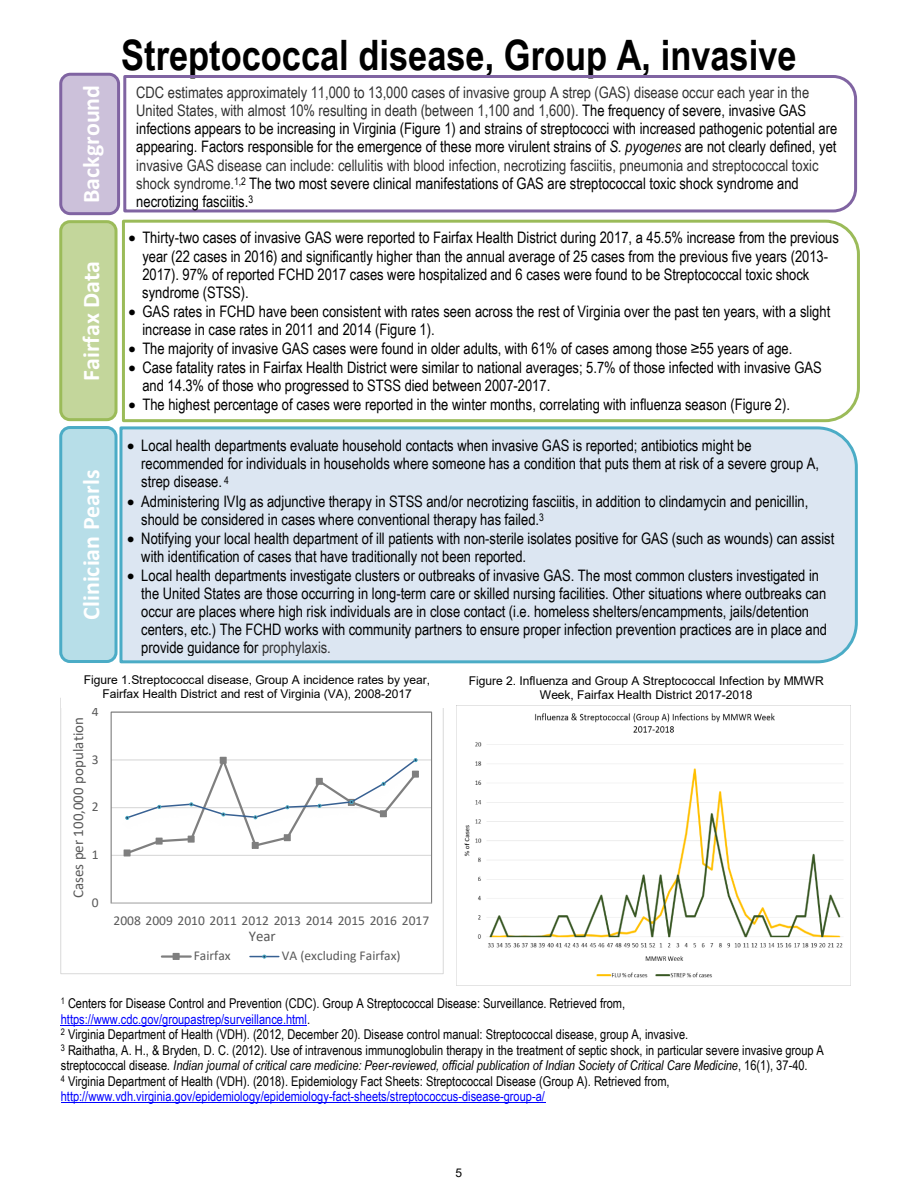
<style>
.page{position:relative;width:918px;height:1188px;background:#fff}
.page>*{position:absolute;margin:0;border:0;box-sizing:border-box;transform-origin:0 0}
.t1{font:700 42px "Arial Narrow";color:#000}
.t2{font:700 24px "Calibri";color:#fff}
.t3{font:15.9px/18.1px "Arial Narrow";color:#000}
.t4{font:15px "Calibri";color:#595959}
.t5{font:13.5px/15.5px "Arial Narrow";letter-spacing:-.005em;color:#000}
.t6{font:13.5px "Calibri";color:#595959}
.t7{font:12px/13.8px "Arial";letter-spacing:-.005em;color:#000;text-align:center}
.t8{font:12px "Arial";color:#000}
.s1{color:#333}
.s2{font-style:italic}
.s3{color:#00f}
</style>
<div class="page">
<hr style="left:61px;top:1025px;width:246px;height:1px;background:#00f">
<hr style="left:61px;top:1103px;width:484px;height:1px;background:#00f">
<hr style="left:111px;top:855px;width:321px;height:1px;background:#d9d9d9">
<hr style="left:111px;top:807px;width:321px;height:1px;background:#d9d9d9">
<hr style="left:111px;top:759px;width:321px;height:2px;background:#d9d9d9">
<div style="left:111px;top:712px;width:321px;height:192px;border:1px solid #7f7f7f"></div>
<hr style="left:111px;top:903px;width:321px;height:1px;background:#d9d9d9">
<svg style="left:124px;top:756px;width:295px;height:100px"></svg>
<hr style="left:162px;top:955px;width:29px;height:3px;background:#7f7f7f">
<div style="left:173px;top:953px;width:7px;height:7px;border:1px solid #7f7f7f"></div>
<svg style="left:250px;top:955px;width:29px;height:3px"></svg>
<svg style="left:122px;top:219px;width:738px;height:204px"></svg>
<svg style="left:123px;top:75px;width:735px;height:138px"></svg>
<div style="left:59px;top:73px;width:61px;height:142px;background:#ccc1da;border:3px solid #8064a2;border-radius:10px"></div>
<div style="left:119px;top:426px;width:739px;height:238px;background:#dce6f2"></div>
<div style="left:59px;top:220px;width:59px;height:201px;background:#c3d69b;border:3px solid #9bbb59;border-radius:9px"></div>
<div style="left:59px;top:426px;width:59px;height:237px;background:#b7dee8;border:3px solid #4bacc6;border-radius:9px"></div>
<img style="left:457px;top:705px;width:394px;height:281px">
<p class="t1" style="left:121px;top:23px;width:677px">Streptococcal disease, Group A, invasive</p>
<p class="t2" style="left:74px;top:203px;width:120px;rotate:-90deg">Background</p>
<p class="t3" style="left:136px;top:83px;width:703px"><span class="s1">CDC estimates approximately 11,000 to 13,000 cases of invasive group A strep (GAS) disease occur each year in the United States, with almost 10% resulting in death (between 1,100 and 1,600).</span> The frequency of severe, invasive GAS infections appears to be increasing in Virginia (Figure 1) and strains of streptococci with increased pathogenic potential are appearing. Factors responsible for the emergence of these more virulent strains of <span class="s2">S. pyogenes</span> are not clearly defined, yet <span class="s1">invasive GAS disease can include: cellulitis with blood infection, necrotizing fasciitis, pneumonia and streptococcal toxic shock syndrome.</span><sup>1,2</sup> The two most severe clinical manifestations of GAS are streptococcal toxic shock syndrome and necrotizing fasciitis.<sup>3</sup></p>
<p class="t2" style="left:74px;top:381px;width:122px;rotate:-90deg">Fairfax Data</p>
<p class="t2" style="left:74px;top:620px;width:151px;rotate:-90deg">Clinician Pearls</p>
<p class="t3" style="left:142px;top:228px;width:698px;text-indent:-14px">• Thirty-two cases of invasive GAS were reported to Fairfax Health District during 2017, a 45.5% increase from the previous year (22 cases in 2016) and significantly higher than the annual average of 25 cases from the previous five years (2013- 2017). 97% of reported FCHD 2017 cases were hospitalized and 6 cases were found to be Streptococcal toxic shock syndrome (STSS).</p>
<p class="t3" style="left:142px;top:302px;width:689px;text-indent:-14px">• GAS rates in FCHD have been consistent with rates seen across the rest of Virginia over the past ten years, with a slight increase in case rates in 2011 and 2014 (Figure 1).</p>
<p class="t3" style="left:128px;top:339px;width:666px">• The majority of invasive GAS cases were found in older adults, with 61% of cases among those ≥55 years of age.</p>
<p class="t3" style="left:142px;top:358px;width:681px;text-indent:-14px">• Case fatality rates in Fairfax Health District were similar to national averages; 5.7% of those infected with invasive GAS and 14.3% of those who progressed to STSS died between 2007-2017.</p>
<p class="t3" style="left:128px;top:395px;width:663px">• The highest percentage of cases were reported in the winter months, correlating with influenza season (Figure 2).</p>
<p class="t3" style="left:141px;top:436px;width:679px;text-indent:-14px">• Local health departments evaluate household contacts when invasive GAS is reported; antibiotics might be recommended for individuals in households where someone has a condition that puts them at risk of a severe group A, strep disease. <sup>4</sup></p>
<p class="t3" style="left:141px;top:492px;width:669px;text-indent:-14px">• Administering IVIg as adjunctive therapy in STSS and/or necrotizing fasciitis, in addition to clindamycin and penicillin, should be considered in cases where conventional therapy has failed.<sup>3</sup></p>
<p class="t3" style="left:141px;top:529px;width:695px;text-indent:-14px">• Notifying your local health department of ill patients with non-sterile isolates positive for GAS (such as wounds) can assist with identification of cases that have traditionally not been reported.</p>
<p class="t3" style="left:141px;top:566px;width:687px;text-indent:-14px">• Local health departments investigate clusters or outbreaks of invasive GAS. The most common clusters investigated in the United States are those occurring in long-term care or skilled nursing facilities. Other situations where outbreaks can occur are places where high risk individuals are in close contact (i.e. homeless shelters/encampments, jails/detention centers, etc.) The FCHD works with community partners to ensure proper infection prevention practices are in place and provide guidance for <span class="s1">prophylaxis.</span></p>
<p class="t7" style="left:84px;top:672px;width:348px">Figure 1.Streptococcal disease, Group A incidence rates by year,<br>Fairfax Health District and rest of Virginia (VA), 2008-2017</p>
<p class="t6" style="left:92px;top:702px;width:8px">4</p>
<p class="t4" style="left:68px;top:898px;width:183px;rotate:-90deg">Cases per 100,000 population</p>
<p class="t6" style="left:92px;top:750px;width:8px">3</p>
<p class="t6" style="left:92px;top:798px;width:8px">2</p>
<p class="t6" style="left:92px;top:845px;width:8px">1</p>
<p class="t6" style="left:92px;top:893px;width:8px">0</p>
<p class="t6" style="left:114px;top:911px;width:317px">2008 2009 2010 2011 2012 2013 2014 2015 2016 2017</p>
<p class="t4" style="left:249px;top:926px;width:28px">Year</p>
<p class="t6" style="left:194px;top:947px;width:38px">Fairfax</p>
<p class="t6" style="left:282px;top:947px;width:120px">VA (excluding Fairfax)</p>
<p class="t7" style="left:469px;top:674px;width:357px">Figure 2. Influenza and Group A Streptococcal Infection by MMWR<br>Week, Fairfax Health District 2017-2018</p>
<p class="t5" style="left:61px;top:995px;width:566px"><sup>1</sup> Centers for Disease Control and Prevention (CDC). Group A Streptococcal Disease: Surveillance. Retrieved from, <span class="s3">https://www.cdc.gov/groupastrep/surveillance.html</span>.</p>
<p class="t5" style="left:61px;top:1026px;width:629px"><sup>2</sup> Virginia Department of Health (VDH). (2012, December 20). Disease control manual: Streptococcal disease, group A, invasive.</p>
<p class="t5" style="left:61px;top:1042px;width:765px"><sup>3</sup> Raithatha, A. H., &amp; Bryden, D. C. (2012). Use of intravenous immunoglobulin therapy in the treatment of septic shock, in particular severe invasive group A streptococcal disease<span class="s2">. Indian journal of critical care medicine: Peer-reviewed, official publication of Indian Society of Critical Care Medicine</span>, 16(1), 37-40.</p>
<p class="t5" style="left:61px;top:1073px;width:610px"><sup>4</sup> Virginia Department of Health (VDH). (2018). Epidemiology Fact Sheets: Streptococcal Disease (Group A). Retrieved from, <span class="s3">http://www.vdh.virginia.gov/epidemiology/epidemiology-fact-sheets/streptococcus-disease-group-a/</span></p>
<p class="t8" style="left:456px;top:1165px;width:8px">5</p>
</div>
